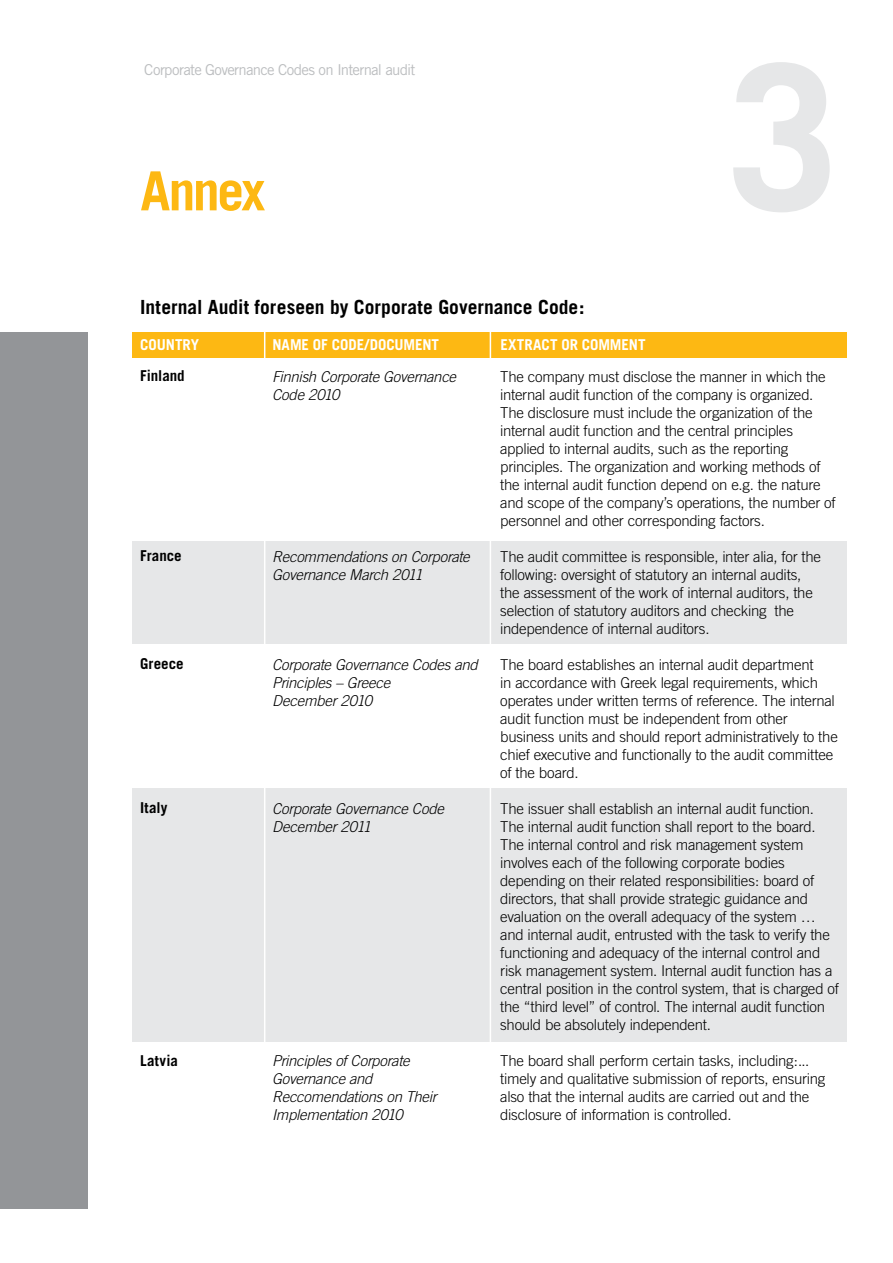
<style>
.page{position:relative;width:893px;height:1263px;background:#fff}
.page>*{position:absolute;margin:0;border:0;box-sizing:border-box;transform-origin:0 0}
.t1{font:700 202.5px "Trade Gothic";color:#e6e7e8}
.t2{font:700 54px "Trade Gothic";color:#fdb813}
.t3{font:700 19.5px "Trade Gothic";color:#000}
.t4{font:300 15px/18px "Trade Gothic";letter-spacing:-.015em;color:#000}
.t5{font:italic 300 15px/18px "Trade Gothic";letter-spacing:-.015em;color:#000}
.t6{font:700 15px "Trade Gothic";color:#fff}
.t7{font:15px "Trade Gothic";letter-spacing:-.05em;color:#bcbec0}
.t8{font:700 15px "Trade Gothic";color:#000}
</style>
<div class="page">
<div style="left:132px;top:788px;width:714px;height:254px;background:#e6e7e8"></div>
<div style="left:132px;top:541px;width:714px;height:102px;background:#e6e7e8"></div>
<div style="left:132px;top:332px;width:714px;height:26px;background:#fdb813"></div>
<hr style="left:264px;top:317px;width:1px;height:825px;background:#fff">
<hr style="left:490px;top:317px;width:1px;height:825px;background:#fff">
<div style="left:0;top:332px;width:87px;height:877px;background:#939598"></div>
<p class="t7" style="left:144px;top:61px;width:273px">Corporate Governance Codes on Internal audit</p>
<h2 class="t2" style="left:140px;top:158px;width:126px">Annex</h2>
<h1 class="t1" style="left:726px;top:14px;width:114px">3</h1>
<h3 class="t3" style="left:140px;top:295px;width:446px">Internal Audit foreseen by Corporate Governance Code:</h3>
<p class="t6" style="left:140px;top:335px;width:82px">Country Name</p>
<p class="t6" style="left:313px;top:335px;width:84px">of Code/Docume</p>
<p class="t6" style="left:422px;top:335px;width:14px">nt</p>
<p class="t6" style="left:500px;top:335px;width:26px">Extract</p>
<p class="t6" style="left:561px;top:335px;width:48px">or Comme</p>
<p class="t6" style="left:629px;top:335px;width:15px">nt</p>
<p class="t8" style="left:140px;top:367px;width:46px">Finland</p>
<p class="t5" style="left:272px;top:367px;width:185px">Finnish Corporate Governance<br>Code 2010</p>
<p class="t4" style="left:500px;top:367px;width:337px">The company must disclose the manner in which the internal audit function of the company is organized.<br>The disclosure must include the organization of the internal audit function and the central principles applied to internal audits, such as the reporting principles. The organization and working methods of the internal audit function depend on e.g. the nature and scope of the company’s operations, the number of personnel and other corresponding factors.</p>
<p class="t4" style="left:500px;top:547px;width:322px">The audit committee is responsible, inter alia, for the following: oversight of statutory an internal audits, the assessment of the work of internal auditors, the selection of statutory auditors and checking the independence of internal auditors.</p>
<p class="t4" style="left:500px;top:655px;width:339px">The board establishes an internal audit department<br>in accordance with Greek legal requirements, which operates under written terms of reference. The internal audit function must be independent from other business units and should report administratively to the chief executive and functionally to the audit committee of the board.</p>
<p class="t4" style="left:500px;top:799px;width:340px">The issuer shall establish an internal audit function.<br>The internal audit function shall report to the board.<br>The internal control and risk management system involves each of the following corporate bodies depending on their related responsibilities: board of directors, that shall provide strategic guidance and evaluation on the overall adequacy of the system … and internal audit, entrusted with the task to verify the functioning and adequacy of the internal control and risk management system. Internal audit function has a central position in the control system, that is charged of the “third level” of control. The internal audit function should be absolutely independent.</p>
<p class="t4" style="left:500px;top:1051px;width:327px">The board shall perform certain tasks, including:... timely and qualitative submission of reports, ensuring also that the internal audits are carried out and the disclosure of information is controlled.</p>
<p class="t8" style="left:140px;top:547px;width:43px">France</p>
<p class="t5" style="left:272px;top:547px;width:199px">Recommendations on Corporate<br>Governance March 2011</p>
<p class="t8" style="left:140px;top:655px;width:45px">Greece</p>
<p class="t5" style="left:272px;top:655px;width:207px">Corporate Governance Codes and<br>Principles – Greece<br>December 2010</p>
<p class="t8" style="left:140px;top:799px;width:29px">Italy</p>
<p class="t5" style="left:272px;top:799px;width:173px">Corporate Governance Code<br>December 2011</p>
<p class="t8" style="left:140px;top:1051px;width:39px">Latvia</p>
<p class="t5" style="left:272px;top:1051px;width:166px">Principles of Corporate<br>Governance and<br>Reccomendations on Their<br>Implementation 2010</p>
</div>
